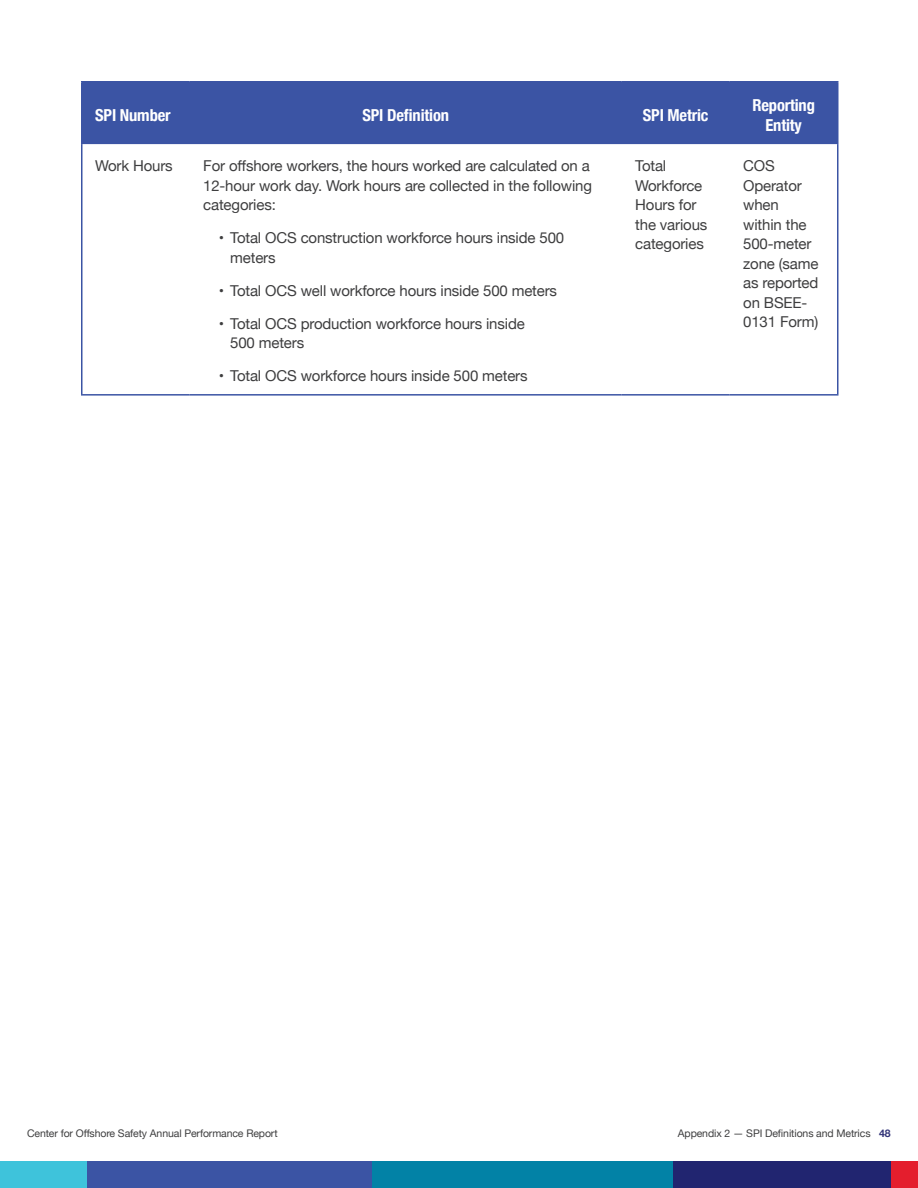
<style>
.page{position:relative;width:918px;height:1188px;background:#fff}
.page>*{position:absolute;margin:0;border:0;box-sizing:border-box;transform-origin:0 0}
.t1{font:700 condensed 16.5px/19.5px "Helvetica Neue";letter-spacing:-.01em;color:#fff;text-align:center}
.t2{font:15px/19.5px "Helvetica Neue";letter-spacing:-.01em;color:#3e3e3f}
.t3{font:10.5px "Helvetica Neue";letter-spacing:-.01em;color:#3e3e3f}
.s1{font-weight:700;color:#323478}
</style>
<div class="page">
<div style="left:0;top:1161px;width:88px;height:27px;background:#3ec3db"></div>
<div style="left:891px;top:1161px;width:27px;height:27px;background:#e41e2d"></div>
<div style="left:673px;top:1161px;width:218px;height:27px;background:#212570"></div>
<div style="left:88px;top:1161px;width:285px;height:27px;background:#3b54a4"></div>
<div style="left:373px;top:1161px;width:300px;height:27px;background:#0282a6"></div>
<div style="left:82px;top:82px;width:755px;height:62px;background:#3b54a4"></div>
<hr style="left:81px;top:81px;width:109px;height:1px;background:#3b54a4">
<hr style="left:81px;top:82px;width:1px;height:62px;background:#3b54a4">
<hr style="left:190px;top:81px;width:432px;height:1px;background:#3b54a4">
<hr style="left:622px;top:81px;width:108px;height:1px;background:#3b54a4">
<hr style="left:730px;top:81px;width:108px;height:1px;background:#3b54a4">
<hr style="left:837px;top:82px;width:1px;height:62px;background:#3b54a4">
<hr style="left:81px;top:144px;width:1px;height:250px;background:#3b54a4">
<hr style="left:837px;top:144px;width:1px;height:250px;background:#3b54a4">
<hr style="left:81px;top:394px;width:109px;height:2px;background:#3b54a4">
<hr style="left:190px;top:394px;width:432px;height:2px;background:#3b54a4">
<hr style="left:622px;top:394px;width:108px;height:2px;background:#3b54a4">
<hr style="left:730px;top:394px;width:108px;height:2px;background:#3b54a4">
<p class="t1" style="left:95px;top:104px;width:77px">SPI Number</p>
<p class="t1" style="left:362px;top:104px;width:88px">SPI Definition</p>
<p class="t1" style="left:643px;top:104px;width:67px">SPI Metric</p>
<p class="t1" style="left:752px;top:94px;width:64px">Reporting<br>Entity</p>
<p class="t2" style="left:95px;top:157px;width:79px">Work Hours</p>
<p class="t2" style="left:203px;top:157px;width:390px">For offshore workers, the hours worked are calculated on a<br>12-hour work day. Work hours are collected in the following categories:</p>
<p class="t2" style="left:230px;top:229px;width:335px;text-indent:-11px">• Total OCS construction workforce hours inside 500 meters</p>
<p class="t2" style="left:219px;top:282px;width:340px">• Total OCS well workforce hours inside 500 meters</p>
<p class="t2" style="left:230px;top:315px;width:296px;text-indent:-11px">• Total OCS production workforce hours inside<br>500 meters</p>
<p class="t2" style="left:219px;top:367px;width:310px">• Total OCS workforce hours inside 500 meters</p>
<p class="t2" style="left:635px;top:157px;width:74px">Total<br>Workforce<br>Hours for the various categories</p>
<p class="t2" style="left:743px;top:157px;width:77px">COS<br>Operator when within the<br>500-meter zone (same as reported on BSEE-<br>0131 Form)</p>
<p class="t3" style="left:27px;top:1126px;width:252px">Center for Offshore Safety Annual Performance Report</p>
<p class="t3" style="left:678px;top:1126px;width:214px">Appendix 2 — SPI Definitions and Metrics <span class="s1">48</span></p>
</div>
